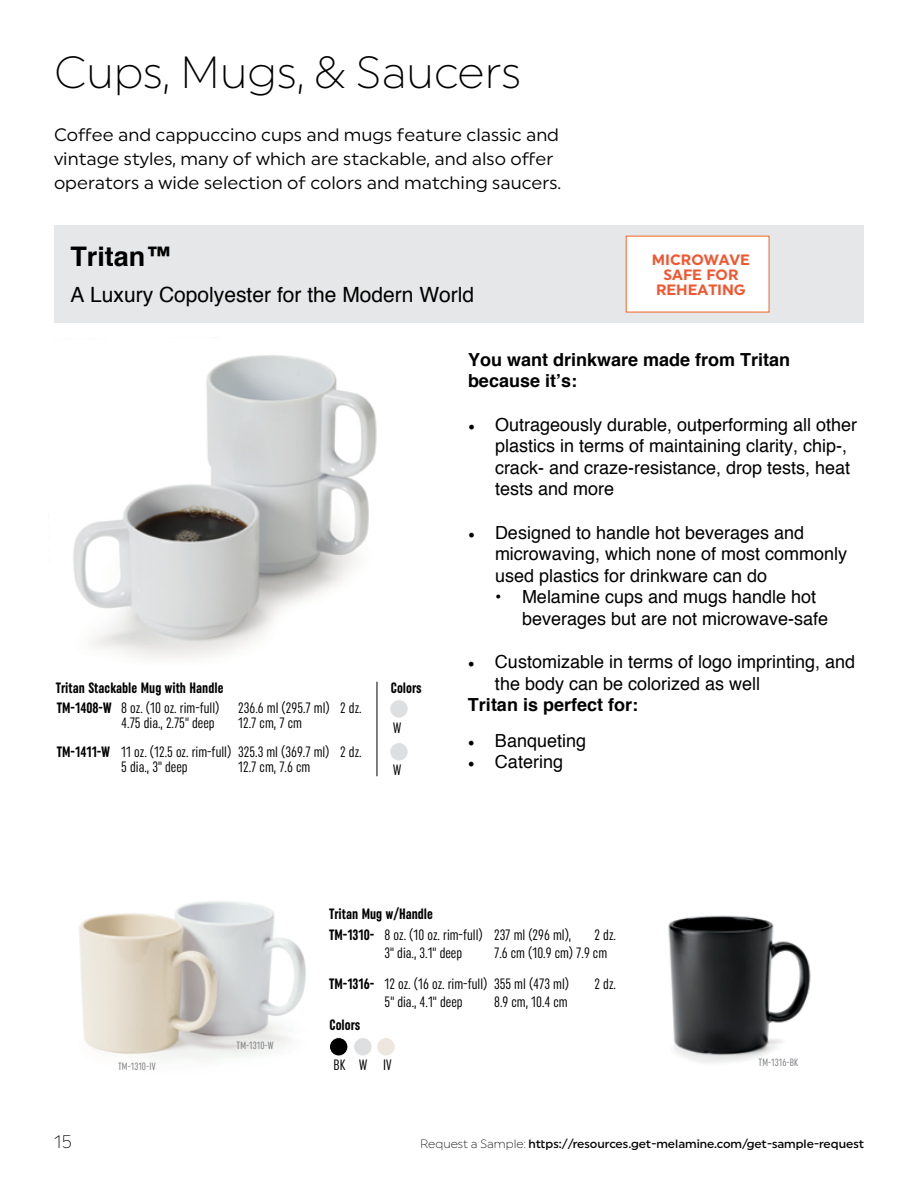
<style>
.page{position:relative;width:918px;height:1188px;background:#fff}
.page>*{position:absolute;margin:0;border:0;box-sizing:border-box;transform-origin:0 0}
.t1{font:300 45px "Uniform";color:#000}
.t2{font:700 27px "Helvetica";color:#000}
.t3{font:21px "Helvetica";color:#000}
.t4{font:18px/21.6px "Helvetica";color:#000}
.t5{font:18px/24px "Uniform";color:#000}
.t6{font:700 18px/21.6px "Helvetica";color:#000}
.t7{font:300 18px "Uniform";color:#000}
.t8{font:extra-condensed 15px/31.5px "Uniform";color:#000}
.t9{font:700 extra-condensed 15px "Uniform";color:#000}
.t10{font:700 15px/15px "Uniform";color:#f15630;text-align:center}
.t11{font:500 12px "Uniform";color:#000}
.t12{font:extra-condensed 10.5px "Uniform";letter-spacing:.01em;color:#77787b}
.s1{font-weight:700}
.s2{font-family:"Minion Pro"}
.s3{font-weight:300}
</style>
<div class="page">
<div style="left:54px;top:225px;width:810px;height:98px;background:#e6e7e8"></div>
<div style="left:626px;top:236px;width:143px;height:76px;background:#fff"></div>
<div style="left:377px;top:1038px;width:18px;height:18px;background:#ede6df;border-radius:50%"></div>
<div style="left:376px;top:1037px;width:20px;height:19px;border:1px solid #fff;border-radius:50%"></div>
<div style="left:354px;top:1038px;width:18px;height:18px;background:#dddfe1;border-radius:50%"></div>
<div style="left:353px;top:1037px;width:19px;height:19px;border:1px solid #fff;border-radius:50%"></div>
<div style="left:329px;top:1038px;width:19px;height:18px;background:#000;border-radius:50%"></div>
<div style="left:329px;top:1037px;width:19px;height:19px;border:1px solid #fff;border-radius:50%"></div>
<img style="left:79px;top:901px;width:227px;height:158px">
<img style="left:668px;top:915px;width:143px;height:148px">
<img style="left:73px;top:355px;width:304px;height:303px">
<div style="left:390px;top:700px;width:18px;height:18px;background:#dddfe1;border-radius:50%"></div>
<div style="left:389px;top:699px;width:20px;height:20px;border:1px solid #fff;border-radius:50%"></div>
<hr style="left:377px;top:682px;width:1px;height:94px;background:#000">
<div style="left:390px;top:743px;width:18px;height:18px;background:#dddfe1;border-radius:50%"></div>
<div style="left:389px;top:742px;width:20px;height:19px;border:1px solid #fff;border-radius:50%"></div>
<h1 class="t1" style="left:54px;top:45px;width:469px">Cups, Mugs, &amp; Saucers</h1>
<p class="t5" style="left:54px;top:122px;width:509px">Coffee and cappuccino cups and mugs feature classic and vintage styles, many of which are stackable, and also offer operators a wide selection of colors and matching saucers.</p>
<h2 class="t2" style="left:70px;top:235px;width:104px">Tritan™</h2>
<p class="t3" style="left:70px;top:279px;width:405px">A Luxury Copolyester for the Modern World</p>
<p class="t10" style="left:652px;top:252px;width:100px">MICROWAVE<br>SAFE FOR<br>REHEATING</p>
<p class="t9" style="left:56px;top:679px;width:169px">Tritan Stackable Mug with Handle</p>
<p class="t8" style="left:57px;top:692px;width:164px"><span class="s1">TM-1408-W</span> 8 oz. (10 oz. rim-full)</p>
<p class="t8" style="left:238px;top:692px;width:125px">236.6 ml (295.7 ml) 2 dz.</p>
<p class="t8" style="left:121px;top:707px;width:95px">4.75 dia., 2.75" deep</p>
<p class="t8" style="left:57px;top:709px;width:306px;line-height:28.5px;text-indent:182px">12.7 cm, 7 cm<br><span class="s1">TM-1411-W</span> 11 oz. (12.5 oz. rim-full) 325.3 ml (369.7 ml) 2 dz.</p>
<p class="t8" style="left:121px;top:751px;width:68px">5 dia., 3" deep</p>
<p class="t8" style="left:238px;top:751px;width:74px">12.7 cm, 7.6 cm</p>
<p class="t9" style="left:391px;top:679px;width:33px">Colors</p>
<p class="t8" style="left:393px;top:711px;width:10px">W</p>
<p class="t8" style="left:393px;top:754px;width:10px">W</p>
<p class="t6" style="left:468px;top:349px;width:324px">You want drinkware made from Tritan because it’s:</p>
<p class="t4" style="left:495px;top:414px;width:364px;text-indent:-27px"><span class="s2">•</span> Outrageously durable, outperforming all other plastics in terms of maintaining clarity, chip-, crack- and craze-resistance, drop tests, heat tests and more</p>
<p class="t4" style="left:495px;top:522px;width:354px;text-indent:-27px"><span class="s2">•</span> Designed to handle hot beverages and microwaving, which none of most commonly used plastics for drinkware can do</p>
<p class="t4" style="left:522px;top:587px;width:308px;text-indent:-27px">• Melamine cups and mugs handle hot beverages but are not microwave-safe</p>
<p class="t4" style="left:495px;top:652px;width:362px;text-indent:-27px"><span class="s2">•</span> Customizable in terms of logo imprinting, and the body can be colorized as well</p>
<p class="t6" style="left:468px;top:695px;width:172px">Tritan is perfect for:</p>
<p class="t4" style="left:468px;top:730px;width:120px"><span class="s2">•</span> Banqueting</p>
<p class="t4" style="left:468px;top:752px;width:97px"><span class="s2">•</span> Catering</p>
<p class="t9" style="left:329px;top:905px;width:105px">Tritan Mug w/Handle</p>
<p class="t8" style="left:329px;top:919px;width:244px"><span class="s1">TM-1310-</span> 8 oz. (10 oz. rim-full) 237 ml (296 ml),</p>
<p class="t8" style="left:595px;top:919px;width:23px">2 dz.</p>
<p class="t8" style="left:385px;top:937px;width:79px">3" dia., 3.1" deep</p>
<p class="t8" style="left:329px;top:937px;width:280px;text-indent:165px">7.6 cm (10.9 cm) 7.9 cm<br><span class="s1">TM-1316-</span> 12 oz. (16 oz. rim-full) 355 ml (473 ml)</p>
<p class="t8" style="left:595px;top:968px;width:23px">2 dz.</p>
<p class="t12" style="left:118px;top:1061px;width:39px">TM-1310-IV</p>
<p class="t12" style="left:237px;top:1039px;width:38px">TM-1310-W</p>
<p class="t9" style="left:329px;top:1016px;width:33px">Colors</p>
<p class="t8" style="left:385px;top:986px;width:80px">5" dia., 4.1" deep</p>
<p class="t8" style="left:494px;top:986px;width:75px">8.9 cm, 10.4 cm</p>
<p class="t8" style="left:334px;top:1049px;width:59px">BK W IV</p>
<p class="t12" style="left:759px;top:1056px;width:41px">TM-1316-BK</p>
<p class="t7" style="left:54px;top:1130px;width:20px">15</p>
<p class="t11" style="left:420px;top:1136px;width:445px"><span class="s3">Request a Sample:</span> https://resources.get-melamine.com/get-sample-request</p>
</div>
